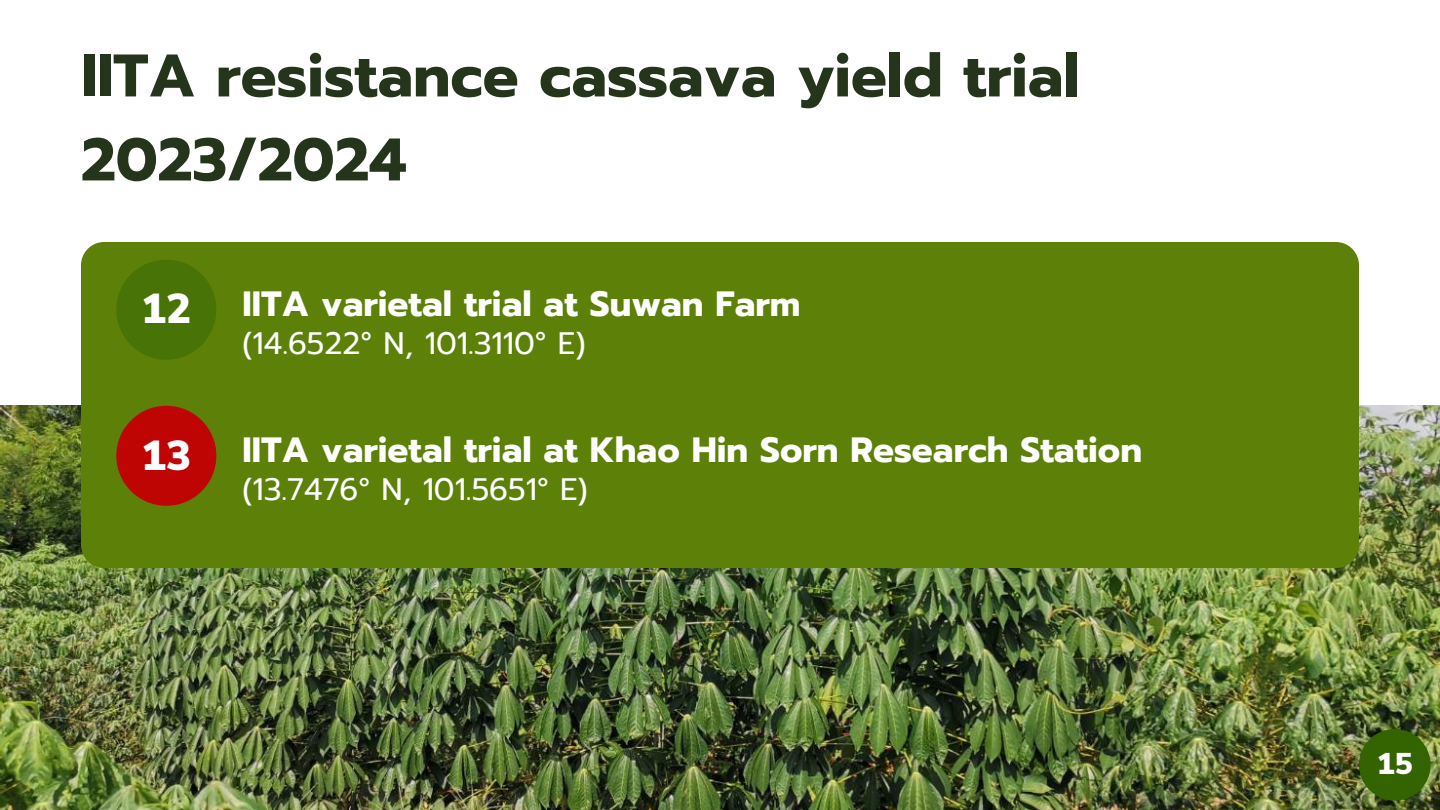
<style>
.page{position:relative;width:1440px;height:810px;background:#fff}
.page>*{position:absolute;margin:0;border:0;box-sizing:border-box;transform-origin:0 0}
.t1{font:700 60px/84px "Prompt";color:#24351b}
.t2{font:900 41.9px "Nunito Sans";color:#fff}
.t3{font:700 35px "Prompt";color:#fff}
.t4{font:30.9px "Prompt";color:#fefffe}
.t5{font:30.9px "Prompt";color:#fff}
.t6{font:900 30px "Nunito Sans";color:#fff}
</style>
<div class="page">
<img style="left:0;top:405px;width:1440px;height:405px">
<div style="left:81px;top:242px;width:1278px;height:326px;background:#5d8008;border-radius:23px"></div>
<div style="left:116px;top:260px;width:100px;height:100px;background:#487307;border-radius:50%"></div>
<div style="left:116px;top:406px;width:100px;height:100px;background:#bf0404;border-radius:50%"></div>
<div style="left:1359px;top:729px;width:72px;height:72px;background:#336401;border-radius:50%"></div>
<p class="t1" style="left:81px;top:34px;width:1000px">IITA resistance cassava yield trial<br>2023/2024</p>
<p class="t2" style="left:141px;top:281px;width:52px">12</p>
<p class="t2" style="left:141px;top:427px;width:52px">13</p>
<p class="t3" style="left:242px;top:277px;width:560px">IITA varietal trial at Suwan Farm</p>
<p class="t4" style="left:242px;top:320px;width:345px">(14.6522° N, 101.3110° E)</p>
<p class="t3" style="left:242px;top:424px;width:901px">IITA varietal trial at Khao Hin Sorn Research Station</p>
<p class="t5" style="left:242px;top:466px;width:347px">(13.7476° N, 101.5651° E)</p>
<p class="t6" style="left:1377px;top:743px;width:37px">15</p>
</div>
